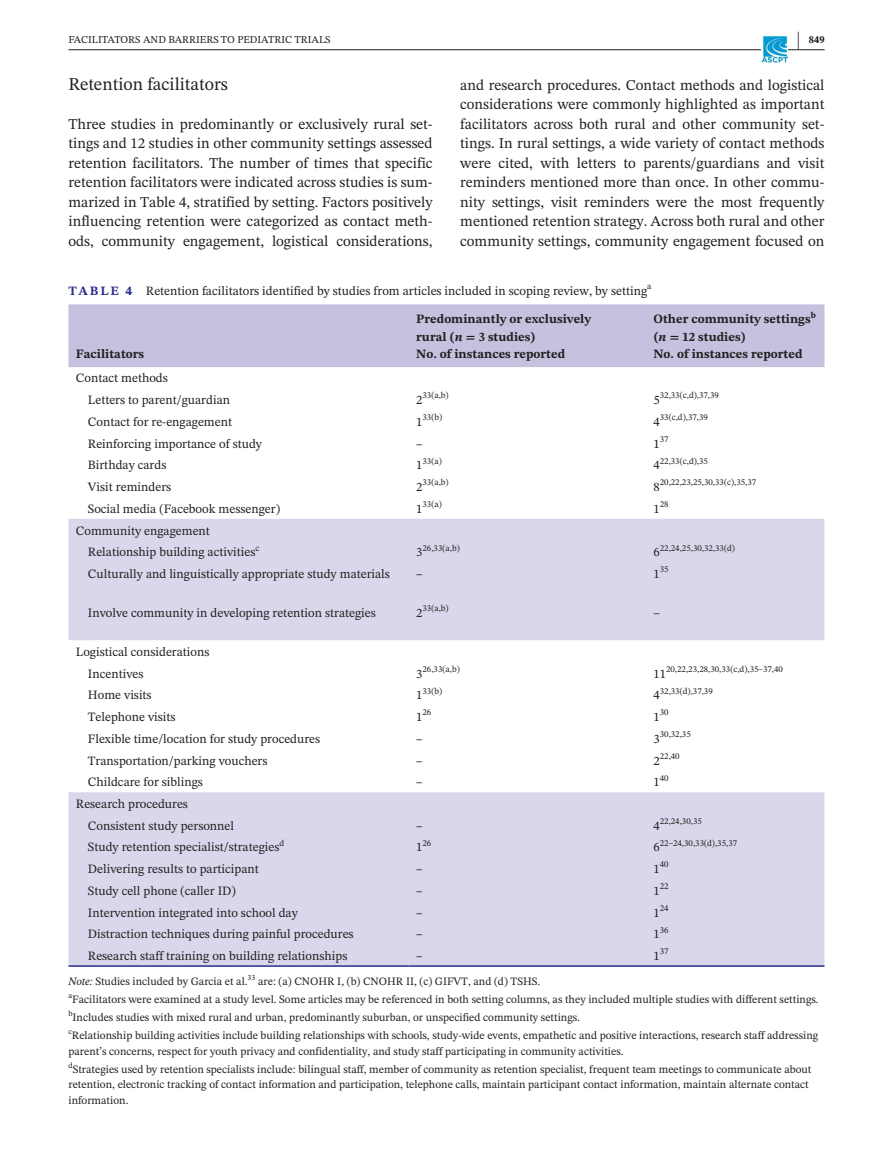
<style>
.page{position:relative;width:893px;height:1174px;background:#fff}
.page>*{position:absolute;margin:0;border:0;box-sizing:border-box;transform-origin:0 0}
.t1{font:700 21px "STIX Two Text";color:#231f20;scale:.42 1}
.t2{font:18px "STIX Two Text";color:#231f20}
.t3{font:15px/19.5px "STIX Two Text";color:#231f20;text-align:justify}
.t4{font:12.75px/21.8px "STIX Two Text";color:#231f20}
.t5{font:700 12.75px/17.2px "STIX Two Text";color:#231f20}
.t6{font:11.25px/15.8px "STIX Two Text";color:#231f20}
.t7{font:10.5px "STIX Two Text";color:#231f20}
.t8{font:700 10.5px "STIX Two Text";color:#231f20}
.t9{font:8.85px "STIX Two Text";color:#231f20}
.t10{font:7.8px "STIX Two Text";color:#231f20}
.s1{font-weight:700;color:#2c2d8c}
.s2{font-style:italic}
.s3{font-family:"STIX"}
.s4{font-size:12.75px}
</style>
<div class="page">
<hr style="left:68px;top:49px;width:756px;height:1px;background:#231f20">
<img style="left:762px;top:37px;width:25px;height:25px">
<div style="left:68px;top:304px;width:756px;height:63px;background:#c4c2df"></div>
<svg style="left:68px;top:519px;width:756px;height:446px;fill:#d9d7eb"></svg>
<hr style="left:68px;top:965px;width:341px;height:1px;background:#2c2d8c">
<hr style="left:409px;top:965px;width:237px;height:1px;background:#2c2d8c">
<hr style="left:646px;top:965px;width:178px;height:1px;background:#2c2d8c">
<h1 class="t1" style="left:797px;top:24px;width:8px">|</h1>
<p class="t7" style="left:68px;top:32px;width:264px">FACILITATORS AND BARRIERS TO PEDIATRIC TRIALS</p>
<p class="t8" style="left:809px;top:32px;width:17px">849</p>
<h2 class="t2" style="left:68px;top:71px;width:161px">Retention facilitators</h2>
<p class="t3" style="left:68px;top:114px;width:366px">Three studies in predominantly or exclusively rural set&shy;tings and 12 studies in other community settings assessed retention facilitators. The number of times that specific retention facilitators were indicated across studies is sum&shy;marized in Table 4, stratified by setting. Factors positively influencing retention were categorized as contact meth&shy;ods, community engagement, logistical considerations,</p>
<p class="t3" style="left:460px;top:75px;width:366px">and research procedures. Contact methods and logistical considerations were commonly highlighted as important facilitators across both rural and other community set&shy;tings. In rural settings, a wide variety of contact methods were cited, with letters to parents/guardians and visit reminders mentioned more than once. In other commu&shy;nity settings, visit reminders were the most frequently mentioned retention strategy. Across both rural and other community settings, community engagement focused on</p>
<p class="t4" style="left:68px;top:279px;width:580px"><span class="s1">TABLE 4</span> Retention facilitators identified by studies from articles included in scoping review, by setting</p>
<p class="t9" style="left:647px;top:280px;width:6px">a</p>
<p class="t5" style="left:76px;top:345px;width:70px">Facilitators</p>
<p class="t4" style="left:88px;top:367px;width:144px;text-indent:-12px">Contact methods<br>Letters to parent/guardian</p>
<p class="t5" style="left:416px;top:311px;width:176px">Predominantly or exclusively rural (<span class="s2">n</span> <span class="s3">=</span> 3 studies)<br>No. of instances reported</p>
<p class="t5" style="left:653px;top:311px;width:164px">Other community settings<sup>b </sup>(<span class="s2">n</span> <span class="s3">=</span> 12 studies)<br>No. of instances reported</p>
<p class="t4" style="left:416px;top:389px;width:8px">2</p>
<p class="t9" style="left:422px;top:389px;width:28px">33(a,b)</p>
<p class="t9" style="left:653px;top:389px;width:67px"><span class="s4">5</span>32,33(c,d),37,39</p>
<p class="t9" style="left:422px;top:411px;width:21px">33(b)</p>
<p class="t4" style="left:653px;top:411px;width:8px">4</p>
<p class="t9" style="left:660px;top:411px;width:50px">33(c,d),37,39</p>
<p class="t4" style="left:88px;top:411px;width:146px">Contact for re-engagement</p>
<p class="t4" style="left:416px;top:411px;width:8px">1</p>
<p class="t4" style="left:88px;top:432px;width:176px">Reinforcing importance of study</p>
<p class="t4" style="left:416px;top:432px;width:8px">–</p>
<p class="t9" style="left:653px;top:432px;width:17px"><span class="s4">1</span>37</p>
<p class="t4" style="left:88px;top:454px;width:80px">Birthday cards</p>
<p class="t4" style="left:416px;top:454px;width:8px">1</p>
<p class="t9" style="left:422px;top:454px;width:21px">33(a)</p>
<p class="t4" style="left:653px;top:454px;width:8px">4</p>
<p class="t9" style="left:660px;top:454px;width:50px">22,33(c,d),35</p>
<p class="t4" style="left:88px;top:476px;width:85px">Visit reminders</p>
<p class="t4" style="left:416px;top:476px;width:8px">2</p>
<p class="t9" style="left:422px;top:476px;width:28px">33(a,b)</p>
<p class="t4" style="left:653px;top:476px;width:8px">8</p>
<p class="t9" style="left:660px;top:476px;width:98px">20,22,23,25,30,33(c),35,37</p>
<p class="t4" style="left:88px;top:497px;width:194px">Social media (Facebook messenger)</p>
<p class="t4" style="left:416px;top:497px;width:8px">1</p>
<p class="t9" style="left:422px;top:498px;width:21px">33(a)</p>
<p class="t9" style="left:660px;top:498px;width:10px">28</p>
<p class="t4" style="left:653px;top:497px;width:8px">1</p>
<p class="t4" style="left:88px;top:519px;width:173px;text-indent:-12px">Community engagement<br>Relationship building activities<sup>c</sup></p>
<p class="t4" style="left:416px;top:541px;width:8px">3</p>
<p class="t9" style="left:422px;top:541px;width:39px">26,33(a,b)</p>
<p class="t4" style="left:653px;top:541px;width:8px">6</p>
<p class="t9" style="left:660px;top:541px;width:77px">22,24,25,30,32,33(d)</p>
<p class="t4" style="left:88px;top:563px;width:303px">Culturally and linguistically appropriate study materials</p>
<p class="t4" style="left:416px;top:563px;width:8px">–</p>
<p class="t9" style="left:653px;top:563px;width:17px"><span class="s4">1</span>35</p>
<p class="t4" style="left:88px;top:602px;width:289px">Involve community in developing retention strategies</p>
<p class="t4" style="left:416px;top:602px;width:8px">2</p>
<p class="t9" style="left:422px;top:602px;width:28px">33(a,b)</p>
<p class="t4" style="left:653px;top:602px;width:8px">–</p>
<p class="t4" style="left:88px;top:641px;width:123px;text-indent:-12px">Logistical considerations<br>Incentives</p>
<p class="t9" style="left:416px;top:662px;width:45px"><span class="s4">3</span>26,33(a,b)</p>
<p class="t4" style="left:653px;top:662px;width:14px">11</p>
<p class="t9" style="left:666px;top:662px;width:118px">20,22,23,28,30,33(c,d),35–37,40</p>
<p class="t9" style="left:422px;top:684px;width:21px">33(b)</p>
<p class="t4" style="left:653px;top:684px;width:8px">4</p>
<p class="t9" style="left:660px;top:684px;width:54px">32,33(d),37,39</p>
<p class="t4" style="left:88px;top:684px;width:65px">Home visits</p>
<p class="t4" style="left:416px;top:684px;width:8px">1</p>
<p class="t4" style="left:88px;top:706px;width:89px">Telephone visits</p>
<p class="t9" style="left:416px;top:706px;width:17px"><span class="s4">1</span>26</p>
<p class="t9" style="left:653px;top:706px;width:17px"><span class="s4">1</span>30</p>
<p class="t4" style="left:88px;top:727px;width:234px">Flexible time/location for study procedures</p>
<p class="t4" style="left:416px;top:727px;width:8px">–</p>
<p class="t9" style="left:653px;top:728px;width:39px"><span class="s4">3</span>30,32,35</p>
<p class="t4" style="left:88px;top:749px;width:181px">Transportation/parking vouchers</p>
<p class="t4" style="left:416px;top:749px;width:8px">–</p>
<p class="t4" style="left:653px;top:749px;width:8px">2</p>
<p class="t9" style="left:660px;top:749px;width:21px">22,40</p>
<p class="t4" style="left:88px;top:771px;width:117px">Childcare for siblings</p>
<p class="t4" style="left:416px;top:771px;width:8px">–</p>
<p class="t4" style="left:653px;top:771px;width:8px">1</p>
<p class="t9" style="left:660px;top:771px;width:10px">40</p>
<p class="t4" style="left:88px;top:793px;width:148px;text-indent:-12px">Research procedures<br>Consistent study personnel</p>
<p class="t4" style="left:416px;top:814px;width:8px">–</p>
<p class="t9" style="left:653px;top:814px;width:50px"><span class="s4">4</span>22,24,30,35</p>
<p class="t4" style="left:88px;top:836px;width:198px">Study retention specialist/strategies<sup>d</sup></p>
<p class="t9" style="left:416px;top:836px;width:17px"><span class="s4">1</span>26</p>
<p class="t9" style="left:653px;top:836px;width:85px"><span class="s4">6</span>22–24,30,33(d),35,37</p>
<p class="t4" style="left:88px;top:858px;width:172px">Delivering results to participant</p>
<p class="t4" style="left:416px;top:858px;width:8px">–</p>
<p class="t9" style="left:653px;top:858px;width:17px"><span class="s4">1</span>40</p>
<p class="t4" style="left:88px;top:879px;width:149px">Study cell phone (caller ID)</p>
<p class="t4" style="left:416px;top:879px;width:8px">–</p>
<p class="t9" style="left:653px;top:880px;width:17px"><span class="s4">1</span>22</p>
<p class="t4" style="left:88px;top:901px;width:211px">Intervention integrated into school day</p>
<p class="t4" style="left:416px;top:901px;width:8px">–</p>
<p class="t9" style="left:653px;top:901px;width:17px"><span class="s4">1</span>24</p>
<p class="t4" style="left:88px;top:923px;width:267px">Distraction techniques during painful procedures</p>
<p class="t4" style="left:416px;top:923px;width:8px">–</p>
<p class="t9" style="left:653px;top:923px;width:17px"><span class="s4">1</span>36</p>
<p class="t4" style="left:88px;top:945px;width:261px">Research staff training on building relationships</p>
<p class="t4" style="left:416px;top:945px;width:8px">–</p>
<p class="t9" style="left:653px;top:945px;width:17px"><span class="s4">1</span>37</p>
<p class="t6" style="left:68px;top:973px;width:181px"><span class="s2">Note:</span> Studies included by Garcia et al.</p>
<p class="t10" style="left:248px;top:971px;width:9px">33</p>
<p class="t6" style="left:258px;top:973px;width:284px">are: (a) CNOHR I, (b) CNOHR II, (c) GIFVT, and (d) TSHS.</p>
<p class="t10" style="left:68px;top:989px;width:5px">a</p>
<p class="t6" style="left:72px;top:991px;width:748px">Facilitators were examined at a study level. Some articles may be referenced in both setting columns, as they included multiple studies with different settings.</p>
<p class="t10" style="left:68px;top:1007px;width:6px">b</p>
<p class="t6" style="left:73px;top:1009px;width:509px">Includes studies with mixed rural and urban, predominantly suburban, or unspecified community settings.</p>
<p class="t10" style="left:68px;top:1025px;width:5px">c</p>
<p class="t6" style="left:68px;top:1027px;width:751px;text-indent:4px">Relationship building activities include building relationships with schools, study-wide events, empathetic and positive interactions, research staff addressing parent’s concerns, respect for youth privacy and confidentiality, and study staff participating in community activities.</p>
<p class="t10" style="left:68px;top:1059px;width:6px">d</p>
<p class="t6" style="left:68px;top:1061px;width:744px;text-indent:4px">Strategies used by retention specialists include: bilingual staff, member of community as retention specialist, frequent team meetings to communicate about retention, electronic tracking of contact information and participation, telephone calls, maintain participant contact information, maintain alternate contact information.</p>
</div>
